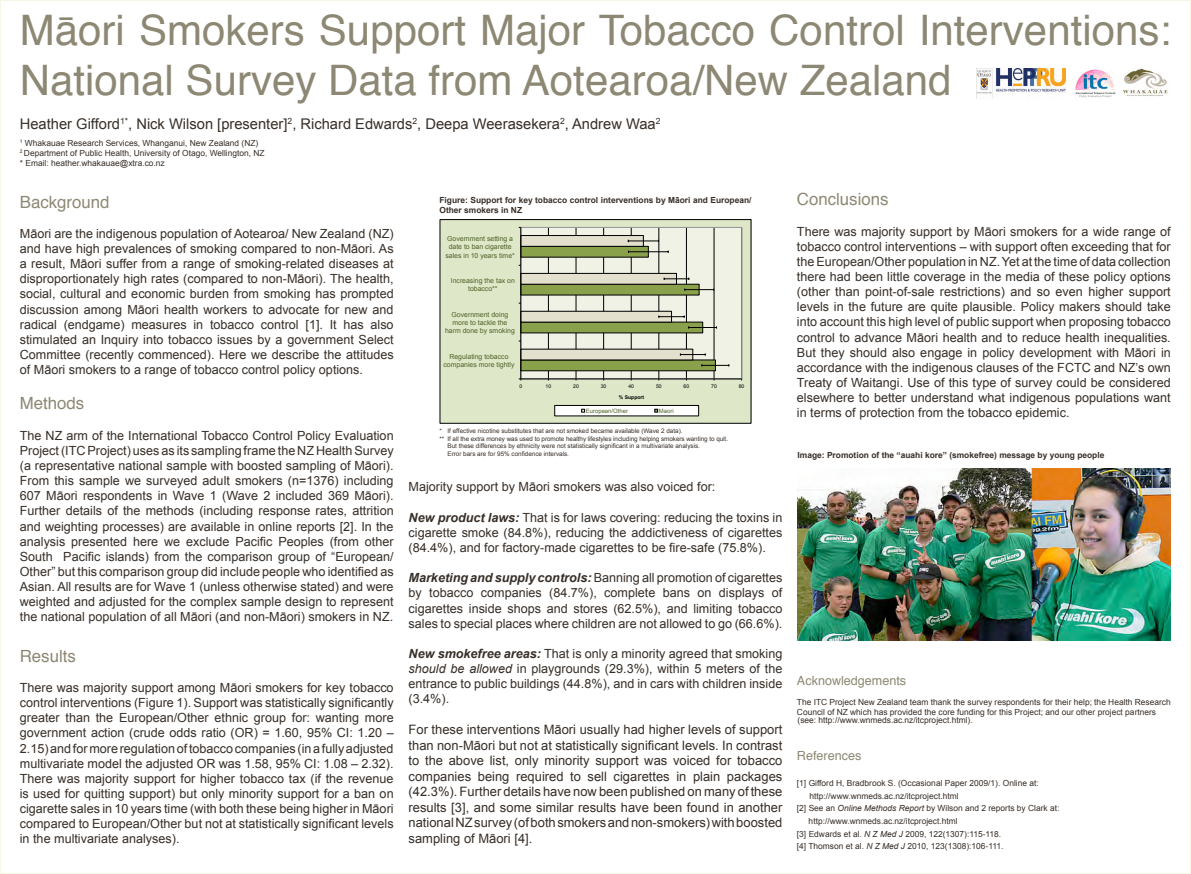
<style>
.page{position:relative;width:1191px;height:874px;background:#fff}
.page>*{position:absolute;margin:0;border:0;box-sizing:border-box;transform-origin:0 0}
.t1{font:42px/50.4px "Helvetica";color:#8d8874}
.t2{font:16.8px "Helvetica";color:#8d8874}
.t3{font:14.7px "Arial";color:#372e27}
.t4{font:12.95px/15.5px "Arial";color:#372e27;text-align:justify}
.t5{font:12.6px/15.1px "Arial";color:#372e27;text-align:justify}
.Body_Text_3{font:12.6px "Helvetica";color:#8d8874}
.t6{font:8.4px/10.1px "Arial";color:#372e27}
.t7{font:700 8.4px/10.1px "Arial";color:#372e27}
.t8{font:6.89px/8.4px "Arial";color:#4f6228;text-align:center}
.t9{font:6.3px/7.6px "Arial";color:#372e27}
.t10{font:5.91px "Arial";color:#4f6228}
.t11{font:5.04px "Arial";color:#000}
.t12{font:700 5.04px "Arial";color:#000}
.s1{font-weight:700;font-style:italic}
.s2{font-style:italic}
</style>
<div class="page">
<img style="left:797px;top:468px;width:373px;height:172px">
<img style="left:976px;top:69px;width:90px;height:29px">
<img style="left:1075px;top:69px;width:40px;height:29px">
<div style="left:440px;top:219px;width:311px;height:204px;background:#dee7c8"></div>
<div style="left:521px;top:227px;width:220px;height:152px;background:#eff2e4"></div>
<hr style="left:548px;top:227px;width:1px;height:152px;background:#000">
<hr style="left:576px;top:227px;width:1px;height:152px;background:#000">
<hr style="left:603px;top:227px;width:1px;height:152px;background:#000">
<hr style="left:631px;top:227px;width:1px;height:152px;background:#000">
<hr style="left:658px;top:227px;width:1px;height:152px;background:#000">
<hr style="left:686px;top:227px;width:1px;height:152px;background:#000">
<hr style="left:714px;top:227px;width:1px;height:152px;background:#000">
<div style="left:520px;top:227px;width:222px;height:152px;border:1px solid #929292"></div>
<hr style="left:521px;top:378px;width:220px;height:1px;background:#000">
<hr style="left:520px;top:227px;width:1px;height:152px;background:#000">
<svg style="left:519px;top:235px;width:210px;height:136px"></svg>
<div style="left:555px;top:405px;width:143px;height:10px;background:#fff"></div>
<div style="left:554px;top:405px;width:145px;height:11px;border:1px solid #000"></div>
<svg style="left:581px;top:409px;width:4px;height:3px"></svg>
<svg style="left:654px;top:409px;width:4px;height:3px"></svg>
<div style="left:440px;top:219px;width:311px;height:204px;border:1px solid #000"></div>
<img style="left:1123px;top:68px;width:45px;height:29px">
<p class="t1" style="left:20px;top:6px;width:1152px">Māori Smokers Support Major Tobacco Control Interventions:<br>National Survey Data from Aotearoa/New Zealand</p>
<p class="t3" style="left:20px;top:114px;width:642px">Heather Gifford<sup>1*</sup>, Nick Wilson [presenter]<sup>2</sup>, Richard Edwards<sup>2</sup>, Deepa Weerasekera<sup>2</sup>, Andrew Waa<sup>2</sup></p>
<p class="t6" style="left:20px;top:138px;width:240px"><sup>1</sup> Whakauae Research Services, Whanganui, New Zealand (NZ)</p>
<p class="t6" style="left:20px;top:148px;width:246px"><sup>2</sup> Department of Public Health, University of Otago, Wellington, NZ</p>
<p class="t6" style="left:20px;top:158px;width:146px">* Email: heather.whakauae@xtra.co.nz</p>
<p class="t2" style="left:20px;top:189px;width:91px">Background</p>
<p class="t5" style="left:20px;top:226px;width:375px">Māori are the indigenous population of Aotearoa/ New Zealand (NZ) and have high prevalences of smoking compared to non-Māori. As a result, Māori suffer from a range of smoking-related diseases at disproportionately high rates (compared to non-Māori). The health, social, cultural and economic burden from smoking has prompted discussion among Māori health workers to advocate for new and radical (endgame) measures in tobacco control [1]. It has also stimulated an Inquiry into tobacco issues by a government Select Committee (recently commenced). Here we describe the attitudes of Māori smokers to a range of tobacco control policy options.</p>
<p class="t2" style="left:20px;top:390px;width:66px">Methods</p>
<p class="t5" style="left:20px;top:427px;width:375px">The NZ arm of the International Tobacco Control Policy Evaluation Project (ITC Project) uses as its sampling frame the NZ Health Survey (a representative national sample with boosted sampling of Māori).<br>From this sample we surveyed adult smokers (n=1376) including 607 Māori respondents in Wave 1 (Wave 2 included 369 Māori).<br>Further details of the methods (including response rates, attrition and weighting processes) are available in online reports [2]. In the analysis presented here we exclude Pacific Peoples (from other South Pacific islands) from the comparison group of “European/ Other” but this comparison group did include people who identified as Asian. All results are for Wave 1 (unless otherwise stated) and were weighted and adjusted for the complex sample design to represent the national population of all Māori (and non-Māori) smokers in NZ.</p>
<p class="t2" style="left:20px;top:642px;width:58px">Results</p>
<p class="t5" style="left:20px;top:679px;width:375px">There was majority support among Māori smokers for key tobacco control interventions (Figure 1). Support was statistically significantly greater than the European/Other ethnic group for: wanting more government action (crude odds ratio (OR) = 1.60, 95% CI: 1.20 – 2.15) and for more regulation of tobacco companies (in a fully adjusted multivariate model the adjusted OR was 1.58, 95% CI: 1.08 – 2.32).<br>There was majority support for higher tobacco tax (if the revenue is used for quitting support) but only minority support for a ban on cigarette sales in 10 years time (with both these being higher in Māori compared to European/Other but not at statistically significant levels in the multivariate analyses).</p>
<p class="t7" style="left:439px;top:195px;width:313px">Figure: Support for key tobacco control interventions by Māori and European/<br>Other smokers in NZ</p>
<p class="t8" style="left:445px;top:234px;width:71px">Government setting a date to ban cigarette sales in 10 years time*</p>
<p class="t8" style="left:451px;top:276px;width:66px">Increasing the tax on tobacco**</p>
<p class="t8" style="left:445px;top:310px;width:71px">Government doing more to tackle the harm done by smoking</p>
<p class="t8" style="left:443px;top:352px;width:72px">Regulating tobacco companies more tightly</p>
<p class="t11" style="left:519px;top:383px;width:4px">0</p>
<p class="t11" style="left:545px;top:383px;width:7px">10</p>
<p class="t11" style="left:573px;top:383px;width:7px">20</p>
<p class="t11" style="left:601px;top:383px;width:7px">30</p>
<p class="t11" style="left:628px;top:383px;width:7px">40</p>
<p class="t11" style="left:656px;top:383px;width:7px">50</p>
<p class="t11" style="left:683px;top:383px;width:7px">60</p>
<p class="t11" style="left:711px;top:383px;width:7px">70</p>
<p class="t11" style="left:739px;top:383px;width:7px">80</p>
<p class="t12" style="left:619px;top:394px;width:27px">% Support</p>
<p class="t10" style="left:586px;top:407px;width:44px">European/Other</p>
<p class="t10" style="left:659px;top:407px;width:16px">Maori</p>
<p class="t9" style="left:439px;top:427px;width:245px">* If effective nicotine substitutes that are not smoked became available (Wave 2 data).</p>
<p class="t9" style="left:447px;top:434px;width:282px;text-indent:-8px">** If all the extra money was used to promote healthy lifestyles including helping smokers wanting to quit.<br>But these differences by ethnicity were not statistically significant in a multivariate analysis.</p>
<p class="t9" style="left:447px;top:449px;width:123px">Error bars are for 95% confidence intervals.</p>
<p class="t5" style="left:408px;top:479px;width:308px">Majority support by Māori smokers was also voiced for:</p>
<p class="t5" style="left:408px;top:509px;width:375px"><span class="s1">New product laws:</span> That is for laws covering: reducing the toxins in cigarette smoke (84.8%), reducing the addictiveness of cigarettes (84.4%), and for factory-made cigarettes to be fire-safe (75.8%).</p>
<p class="t5" style="left:408px;top:570px;width:375px"><span class="s1">Marketing and supply controls:</span> Banning all promotion of cigarettes by tobacco companies (84.7%), complete bans on displays of cigarettes inside shops and stores (62.5%), and limiting tobacco sales to special places where children are not allowed to go (66.6%).</p>
<p class="t5" style="left:408px;top:645px;width:375px"><span class="s1">New smokefree areas:</span> That is only a minority agreed that smoking <span class="s2">should be allowed</span> in playgrounds (29.3%), within 5 meters of the entrance to public buildings (44.8%), and in cars with children inside (3.4%).</p>
<p class="t4" style="left:408px;top:721px;width:375px">For these interventions Māori usually had higher levels of support than non-Māori but not at statistically significant levels. In contrast to the above list, only minority support was voiced for tobacco companies being required to sell cigarettes in plain packages (42.3%). Further details have now been published on many of these results [3], and some similar results have been found in another national NZ survey (of both smokers and non-smokers) with boosted sampling of Māori [4].</p>
<p class="t2" style="left:797px;top:186px;width:93px">Conclusions</p>
<p class="t5" style="left:797px;top:224px;width:375px">There was majority support by Māori smokers for a wide range of tobacco control interventions – with support often exceeding that for the European/Other population in NZ. Yet at the time of data collection there had been little coverage in the media of these policy options (other than point-of-sale restrictions) and so even higher support levels in the future are quite plausible. Policy makers should take into account this high level of public support when proposing tobacco control to advance Māori health and to reduce health inequalities.<br>But they should also engage in policy development with Māori in accordance with the indigenous clauses of the FCTC and NZ’s own Treaty of Waitangi. Use of this type of survey could be considered elsewhere to better understand what indigenous populations want in terms of protection from the tobacco epidemic.</p>
<p class="t7" style="left:797px;top:450px;width:308px">Image: Promotion of the “auahi kore” (smokefree) message by young people</p>
<p class="Body_Text_3" style="left:797px;top:670px;width:111px">Acknowledgements</p>
<p class="t6" style="left:797px;top:696px;width:375px">The ITC Project New Zealand team thank the survey respondents for their help; the Health Research<br>Council of NZ which has provided the core funding for this Project; and our other project partners</p>
<p class="Body_Text_3" style="left:797px;top:745px;width:66px">References</p>
<p class="t6" style="left:797px;top:778px;width:243px">[1] Gifford H, Bradbrook S. (Occasional Paper 2009/1). Online at:</p>
<p class="t6" style="left:809px;top:790px;width:150px">http://www.wnmeds.ac.nz/itcproject.html</p>
<p class="t6" style="left:797px;top:803px;width:264px">[2] See an <span class="s2">Online Methods Report</span> by Wilson and 2 reports by Clark at:</p>
<p class="t6" style="left:808px;top:815px;width:150px">http://www.wnmeds.ac.nz/itcproject.html</p>
<p class="t6" style="left:797px;top:828px;width:206px">[3] Edwards et al. <span class="s2">N Z Med J</span> 2009, 122(1307):115-118.</p>
<p class="t6" style="left:797px;top:841px;width:208px">[4] Thomson et al. <span class="s2">N Z Med J</span> 2010, 123(1308):106-111.</p>
<p class="t6" style="left:797px;top:715px;width:177px">(see: http://www.wnmeds.ac.nz/itcproject.html).</p>
</div>
